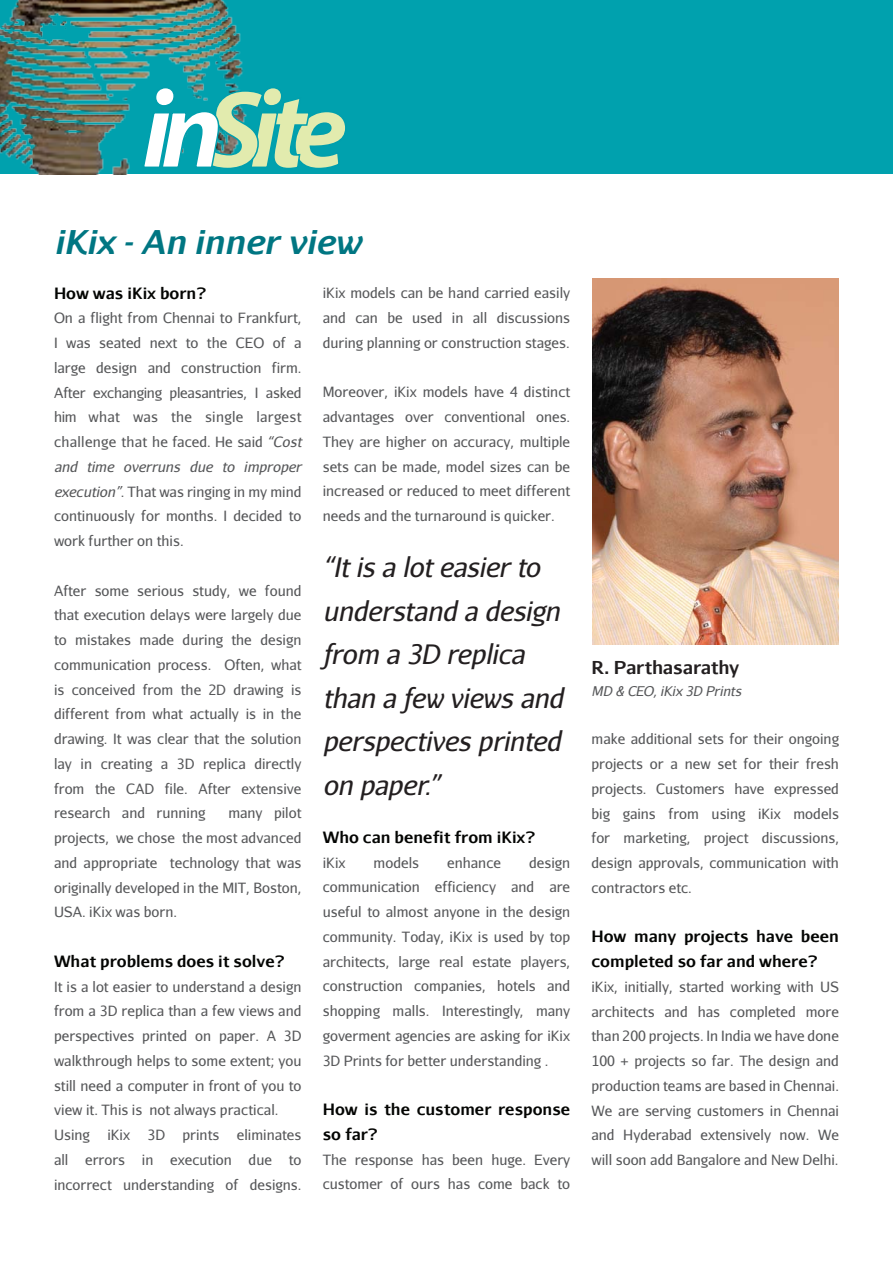
<style>
.page{position:relative;width:893px;height:1263px;background:#fff}
.page>*{position:absolute;margin:0;border:0;box-sizing:border-box;transform-origin:0 0}
.t1{font:italic 700 33px "Aurulent Sans";color:#007682}
.quote{font:italic 27px/43.5px "Aurulent Sans";letter-spacing:-.01em;color:#231f20}
.name_copy{font:700 18px "Aurulent Sans";letter-spacing:-.015em;color:#231f20}
.Paragraph_Style_1{font:700 15.75px/24.8px "Aurulent Sans";color:#040503}
.Paragraph_Style_1-2{font:14.25px/24.8px "Aurulent Sans";color:#57585a;text-align:justify}
.name_copy-2{font:italic 13.5px "Aurulent Sans";color:#57585a}
.s1{font-style:italic}
</style>
<div class="page">
<div style="left:0;top:0;width:893px;height:173px;background:#00a1ae"></div>
<img style="left:0;top:0;width:267px;height:174px">
<div style="left:155px;top:87px;width:20px;height:20px;border:2px solid #009fad;border-radius:8px"></div>
<div style="left:262px;top:87px;width:20px;height:20px;border:2px solid #009fad;border-radius:8px"></div>
<svg style="left:142px;top:89px;width:203px;height:81px"></svg>
<div style="left:881px;top:0;width:12px;height:174px;background:#00a1ae"></div>
<img style="left:592px;top:278px;width:246px;height:367px">
<p class="t1" style="left:54px;top:217px;width:308px">iKix - An inner view</p>
<p class="Paragraph_Style_1" style="left:54px;top:279px;width:154px">How was iKix born?</p>
<p class="Paragraph_Style_1-2" style="left:54px;top:305px;width:249px">On a flight from Chennai to Frankfurt, I was seated next to the CEO of a large design and construction firm.<br>After exchanging pleasantries, I asked him what was the single largest challenge that he faced. He said <span class="s1">“Cost and time overruns due to improper execution”</span>. That was ringing in my mind continuously for months. I decided to work further on this.</p>
<p class="Paragraph_Style_1-2" style="left:54px;top:578px;width:249px">After some serious study, we found that execution delays were largely due to mistakes made during the design communication process. Often, what is conceived from the 2D drawing is different from what actually is in the drawing. It was clear that the solution lay in creating a 3D replica directly from the CAD file. After extensive research and running</p>
<p class="Paragraph_Style_1-2" style="left:54px;top:800px;width:249px;text-indent:174px">many pilot projects, we chose the most advanced and appropriate technology that was originally developed in the MIT, Boston, USA. iKix was born.</p>
<p class="Paragraph_Style_1" style="left:54px;top:947px;width:232px">What problems does it solve?</p>
<p class="Paragraph_Style_1-2" style="left:54px;top:974px;width:249px">It is a lot easier to understand a design from a 3D replica than a few views and perspectives printed on paper. A 3D walkthrough helps to some extent; you still need a computer in front of you to view it. This is not always practical.</p>
<p class="Paragraph_Style_1-2" style="left:54px;top:1122px;width:249px">Using iKix 3D prints eliminates all errors in execution due to incorrect understanding of designs.</p>
<p class="Paragraph_Style_1-2" style="left:323px;top:280px;width:249px">iKix models can be hand carried easily and can be used in all discussions during planning or construction stages.</p>
<p class="Paragraph_Style_1-2" style="left:323px;top:379px;width:249px">Moreover, iKix models have 4 distinct advantages over conventional ones.<br>They are higher on accuracy, multiple sets can be made, model sizes can be increased or reduced to meet different needs and the turnaround is quicker.</p>
<p class="quote" style="left:323px;top:545px;width:242px">“It is a lot easier to understand a design from a 3D replica than a few views and perspectives printed on paper.”</p>
<p class="Paragraph_Style_1" style="left:323px;top:823px;width:214px">Who can benefit from iKix?</p>
<p class="Paragraph_Style_1-2" style="left:323px;top:850px;width:24px">iKix</p>
<p class="Paragraph_Style_1-2" style="left:374px;top:850px;width:47px">models</p>
<p class="Paragraph_Style_1-2" style="left:447px;top:850px;width:55px">enhance</p>
<p class="Paragraph_Style_1-2" style="left:323px;top:850px;width:249px;text-indent:206px">design communication efficiency and are useful to almost anyone in the design community. Today, iKix is used by top architects, large real estate players, construction companies, hotels and shopping malls. Interestingly, many goverment agencies are asking for iKix 3D Prints for better understanding .</p>
<p class="Paragraph_Style_1" style="left:323px;top:1096px;width:249px">How is the customer response so far?</p>
<p class="Paragraph_Style_1-2" style="left:323px;top:1147px;width:249px">The response has been huge. Every customer of ours has come back to</p>
<p class="name_copy" style="left:591px;top:654px;width:149px">R. Parthasarathy</p>
<p class="name_copy-2" style="left:591px;top:682px;width:151px">MD &amp; CEO, iKix 3D Prints</p>
<p class="Paragraph_Style_1-2" style="left:591px;top:726px;width:249px">make additional sets for their ongoing projects or a new set for their fresh projects. Customers have expressed big gains from using iKix models for marketing, project discussions, design approvals, communication with contractors etc.</p>
<p class="Paragraph_Style_1" style="left:591px;top:923px;width:249px">How many projects have been completed so far and where?</p>
<p class="Paragraph_Style_1-2" style="left:591px;top:974px;width:249px">iKix, initially, started working with US architects and has completed more than 200 projects. In India we have done 100 + projects so far. The design and production teams are based in Chennai.<br>We are serving customers in Chennai and Hyderabad extensively now. We will soon add Bangalore and New Delhi.</p>
</div>
